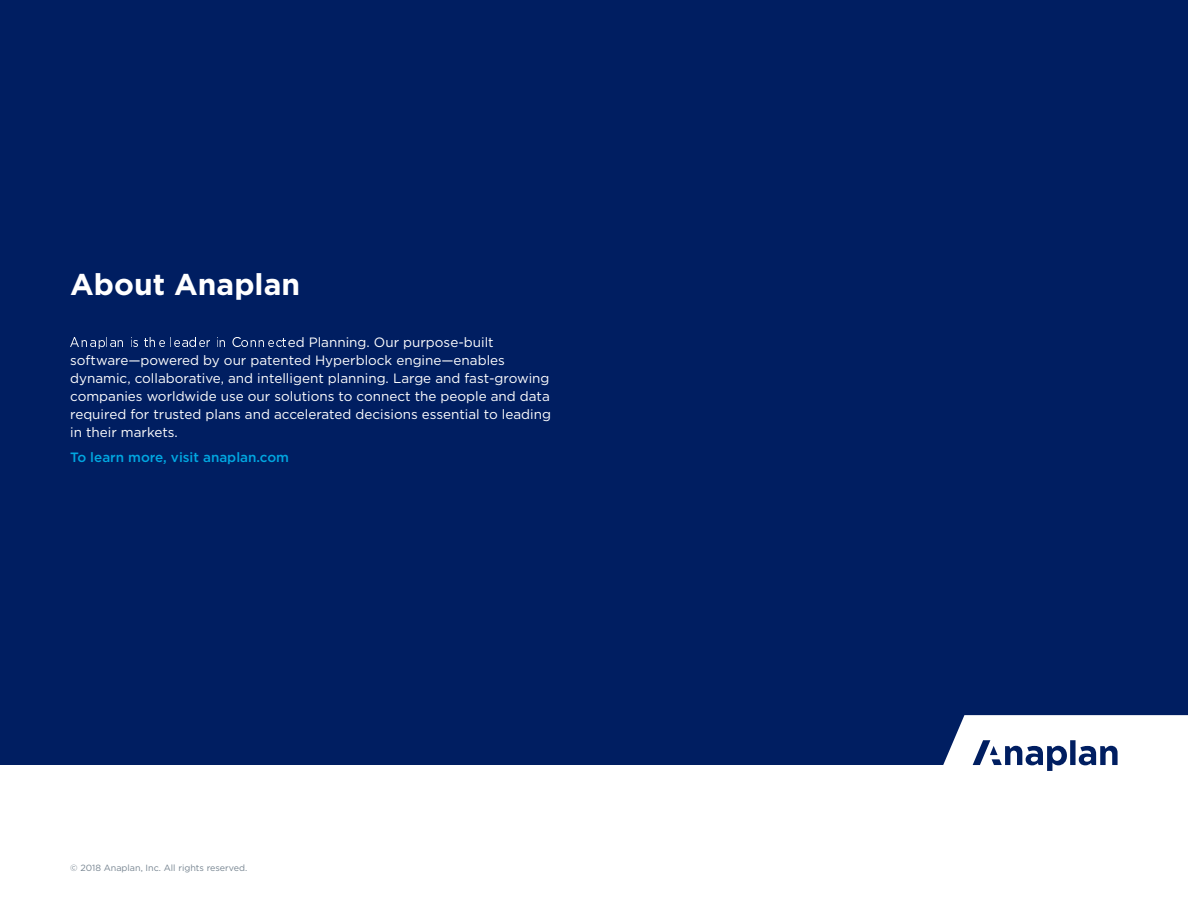
<style>
.page{position:relative;width:1188px;height:918px;background:#001e61}
.page>*{position:absolute;margin:0;border:0;box-sizing:border-box;transform-origin:0 0}
.t1{font:700 30px "Gotham";color:#fff}
.t2{font:13.5px/18px "Gotham";color:#fff}
.t3{font:500 13.5px "Gotham";color:#00a7e1}
.t4{font:9px "Gotham";color:#778591}
</style>
<div class="page">
<div style="left:0;top:765px;width:1188px;height:153px;background:#fff"></div>
<svg style="left:943px;top:715px;width:245px;height:56px"></svg>
<h1 class="t1" style="left:70px;top:271px;width:231px">About Anaplan</h1>
<p class="t2" style="left:70px;top:334px;width:482px;text-indent:218px">ed Planning. Our purpose-built software—powered by our patented Hyperblock engine—enables dynamic, collaborative, and intelligent planning. Large and fast-growing companies worldwide use our solutions to connect the people and data required for trusted plans and accelerated decisions essential to leading in their markets.</p>
<p class="t3" style="left:70px;top:451px;width:220px">To learn more, visit anaplan.com</p>
<p class="t4" style="left:70px;top:864px;width:179px">© 2018 Anaplan, Inc. All rights reserved.</p>
</div>
